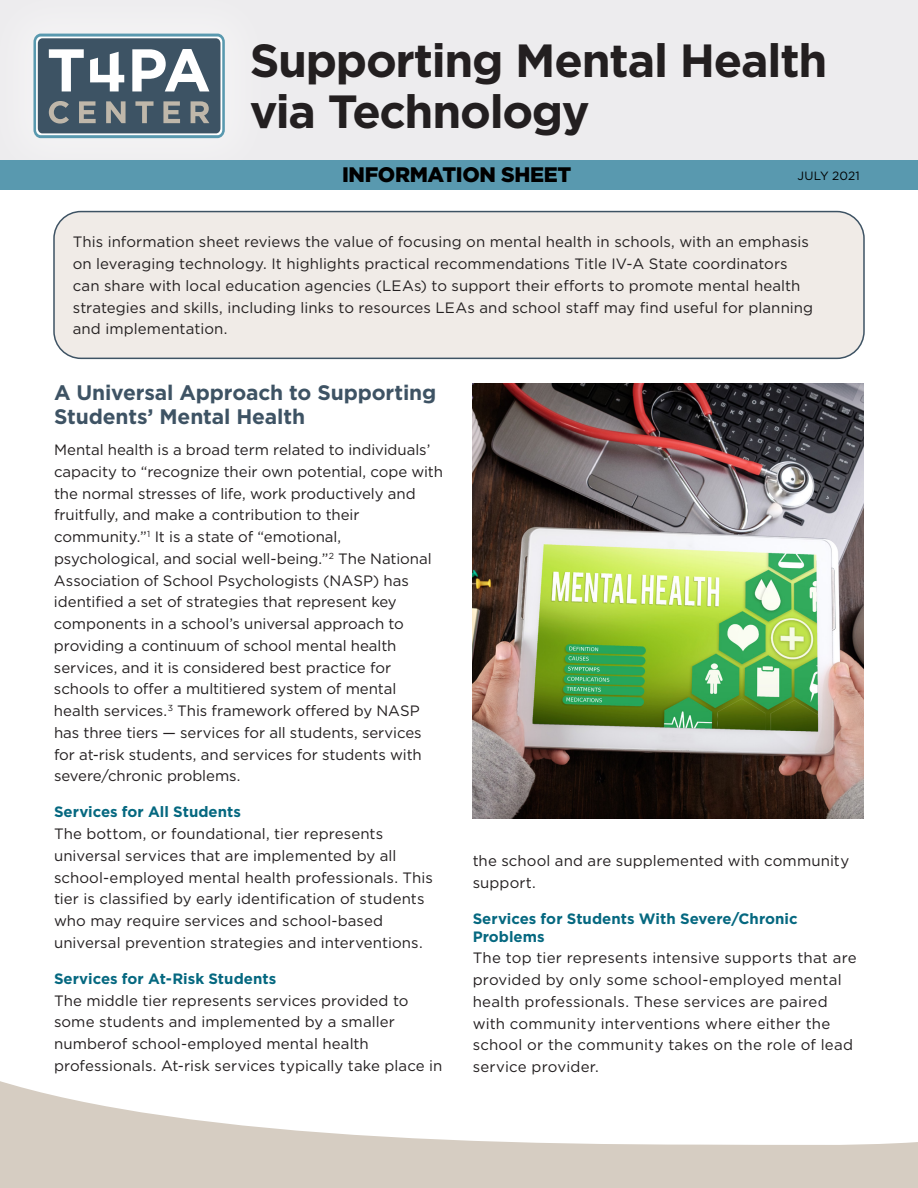
<style>
.page{position:relative;width:918px;height:1188px;background:#fff}
.page>*{position:absolute;margin:0;border:0;box-sizing:border-box;transform-origin:0 0}
.t1{font:700 46.5px/50.2px "Gotham";letter-spacing:-.03em;color:#231f20}
.t2{font:700 21px/24px "Gotham";letter-spacing:-.005em;color:#3e5364}
.t3{font:900 21px "Gotham";letter-spacing:-.02em;color:#000}
.t4{font:15px/21.8px "Gotham";color:#231f20}
.t5{font:700 15px/18px "Gotham";color:#056880}
.t6{font:12px "Gotham";letter-spacing:.01em;color:#000}
</style>
<div class="page">
<div style="left:54px;top:212px;width:810px;height:146px;background:#f0ebe7;border-radius:27px"></div>
<div style="left:0;top:0;width:918px;height:168px;background:#edecee"></div>
<div style="left:0;top:0;width:278px;height:192px;background:#efeff0"></div>
<svg style="left:33px;top:34px;width:192px;height:104px"></svg>
<div style="left:0;top:161px;width:918px;height:29px;background:#5999af"></div>
<div style="left:53px;top:211px;width:812px;height:148px;border:2px solid #3e5364;border-radius:27px"></div>
<img style="left:472px;top:383px;width:392px;height:436px">
<svg style="left:0;top:1081px;width:918px;height:107px;fill:#d6cdc2"></svg>
<h1 class="t1" style="left:250px;top:36px;width:579px">Supporting Mental Health via Technology</h1>
<p class="t3" style="left:342px;top:160px;width:231px">INFORMATION SHEET</p>
<p class="t6" style="left:798px;top:168px;width:64px">JULY 2021</p>
<p class="t4" style="left:73px;top:231px;width:742px">This information sheet reviews the value of focusing on mental health in schools, with an emphasis on leveraging technology. It highlights practical recommendations Title IV-A State coordinators can share with local education agencies (LEAs) to support their efforts to promote mental health strategies and skills, including links to resources LEAs and school staff may find useful for planning and implementation.</p>
<h2 class="t2" style="left:54px;top:381px;width:384px">A Universal Approach to Supporting<br>Students’ Mental Health</h2>
<p class="t4" style="left:54px;top:439px;width:391px">Mental health is a broad term related to individuals’ capacity to “recognize their own potential, cope with the normal stresses of life, work productively and fruitfully, and make a contribution to their community.”<sup>1</sup> It is a state of “emotional, psychological, and social well-being.”<sup>2</sup> The National Association of School Psychologists (NASP) has identified a set of strategies that represent key components in a school’s universal approach to providing a continuum of school mental health services, and it is considered best practice for schools to offer a multitiered system of mental health services.<sup>3</sup> This framework offered by NASP has three tiers — services for all students, services for at-risk students, and services for students with severe/chronic problems.</p>
<h3 class="t5" style="left:54px;top:803px;width:188px">Services for All Students</h3>
<p class="t4" style="left:54px;top:823px;width:381px">The bottom, or foundational, tier represents universal services that are implemented by all school-employed mental health professionals. This tier is classified by early identification of students who may require services and school-based universal prevention strategies and interventions.</p>
<h3 class="t5" style="left:54px;top:969px;width:224px">Services for At-Risk Students</h3>
<p class="t4" style="left:54px;top:989px;width:390px">The middle tier represents services provided to some students and implemented by a smaller numberof school-employed mental health professionals. At-risk services typically take place in</p>
<p class="t4" style="left:473px;top:849px;width:378px">the school and are supplemented with community support.</p>
<h3 class="t5" style="left:473px;top:909px;width:326px">Services for Students With Severe/Chronic<br>Problems</h3>
<p class="t4" style="left:473px;top:947px;width:386px">The top tier represents intensive supports that are provided by only some school-employed mental health professionals. These services are paired with community interventions where either the school or the community takes on the role of lead service provider.</p>
</div>
